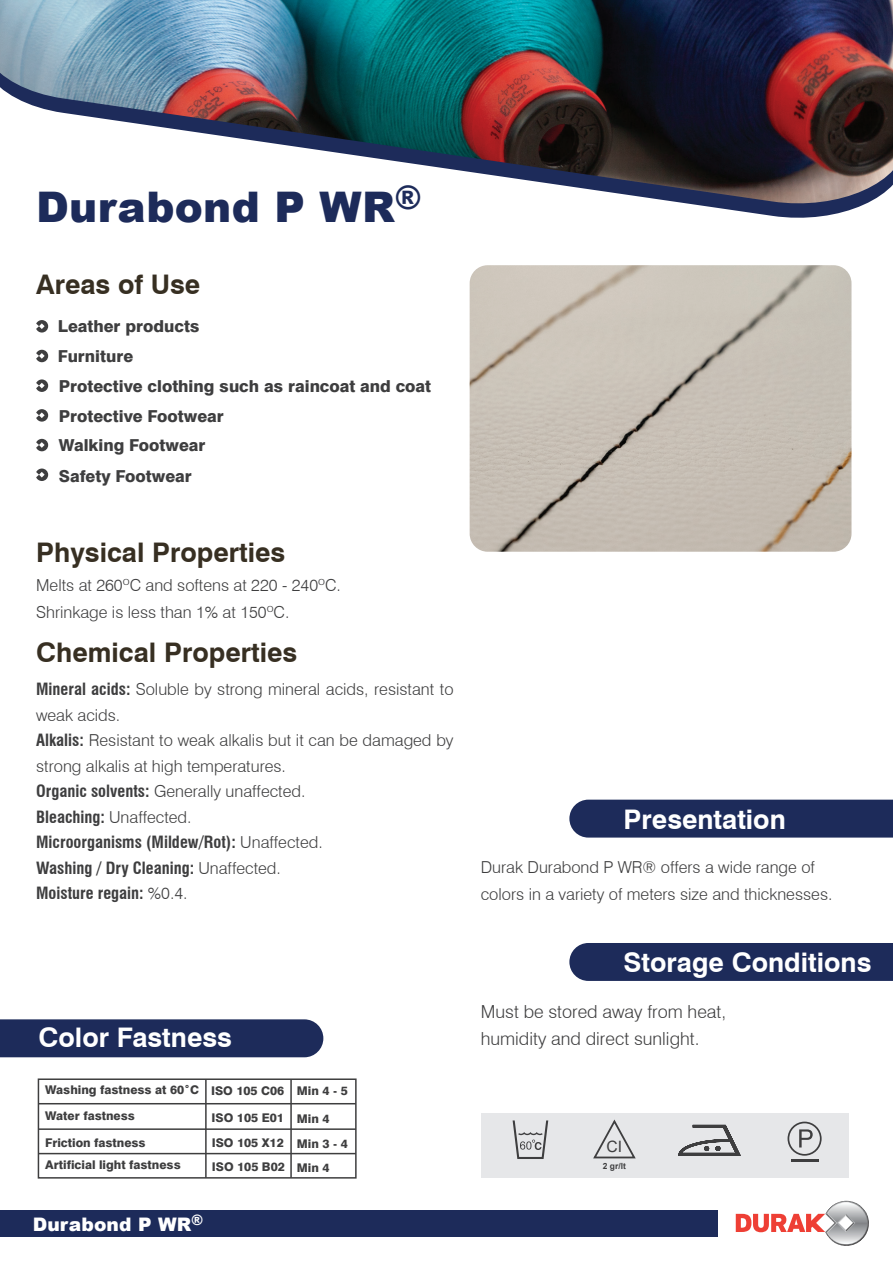
<style>
.page{position:relative;width:893px;height:1263px;background:#fff}
.page>*{position:absolute;margin:0;border:0;box-sizing:border-box;transform-origin:0 0}
.t1{font:900 42.15px "Arial";letter-spacing:.005em;color:#1d2b5a}
.t2{font:700 27px "Swiss 721 BT";color:#372f22}
.t3{font:700 27px "Swiss 721 BT";color:#fff}
.t4{font:900 18.6px "Arial";letter-spacing:.005em;color:#fff}
.t5{font:300 18px/27px "Swiss 721 BT";color:#3e3e3f}
.t6{font:300 16.5px/25.5px "Swiss 721 BT";color:#3e3e3f}
.t7{font:800 16.5px/30px "Swiss 721 BT";color:#3e3e3f}
.t8{font:15.6px "Arial";color:#3e3e3f}
.t9{font:800 12px/26.1px "Swiss 721 BT";color:#3e3e3f}
.t10{font:700 8.55px "Arial";color:#3e3e3f}
.s1{font-weight:700;font-stretch:condensed}
</style>
<div class="page">
<img style="left:0;top:0;width:893px;height:59px">
<img style="left:0;top:59px;width:893px;height:14px">
<img style="left:0;top:73px;width:893px;height:145px">
<div style="left:569px;top:800px;width:324px;height:37px;background:#1d2b5a"></div>
<div style="left:569px;top:943px;width:324px;height:38px;background:#1d2b5a"></div>
<svg style="left:36px;top:379px;width:12px;height:13px"></svg>
<svg style="left:36px;top:350px;width:12px;height:12px"></svg>
<svg style="left:36px;top:320px;width:12px;height:13px"></svg>
<svg style="left:36px;top:409px;width:12px;height:13px"></svg>
<svg style="left:36px;top:439px;width:12px;height:12px"></svg>
<svg style="left:36px;top:468px;width:12px;height:13px"></svg>
<svg style="left:736px;top:1201px;width:133px;height:45px"></svg>
<div style="left:0;top:1210px;width:718px;height:26px;background:#1d2b5a"></div>
<img style="left:470px;top:265px;width:381px;height:287px">
<div style="left:0;top:1019px;width:323px;height:38px;background:#1d2b5a"></div>
<hr style="left:205px;top:1079px;width:2px;height:99px;background:#3e3e3f">
<hr style="left:290px;top:1079px;width:2px;height:99px;background:#3e3e3f">
<hr style="left:38px;top:1103px;width:318px;height:1px;background:#3e3e3f">
<hr style="left:38px;top:1128px;width:318px;height:2px;background:#3e3e3f">
<hr style="left:38px;top:1153px;width:318px;height:1px;background:#3e3e3f">
<div style="left:38px;top:1078px;width:319px;height:100px;border:2px solid #3e3e3f"></div>
<div style="left:481px;top:1113px;width:368px;height:64px;background:#e6e7e9"></div>
<svg style="left:678px;top:1125px;width:63px;height:30px"></svg>
<svg style="left:513px;top:1120px;width:35px;height:39px"></svg>
<svg style="left:787px;top:1121px;width:35px;height:35px"></svg>
<hr style="left:791px;top:1159px;width:27px;height:2px;background:#3e3e3f">
<svg style="left:593px;top:1119px;width:43px;height:40px"></svg>
<h1 class="t1" style="left:36px;top:176px;width:387px">Durabond P WR<sup>®</sup></h1>
<h2 class="t2" style="left:36px;top:268px;width:166px">Areas of Use</h2>
<p class="t7" style="left:58px;top:311px;width:375px">Leather products<br>Furniture<br>Protective clothing such as raincoat and coat<br>Protective Footwear<br>Walking Footwear<br>Safety Footwear</p>
<h2 class="t2" style="left:36px;top:536px;width:251px">Physical Properties</h2>
<p class="t6" style="left:36px;top:571px;width:306px;line-height:27px">Melts at 260ºC and softens at 220 - 240ºC.<br>Shrinkage is less than 1% at 150ºC.</p>
<h2 class="t2" style="left:36px;top:636px;width:263px">Chemical Properties</h2>
<p class="t6" style="left:36px;top:676px;width:419px"><span class="s1">Mineral acids:</span> Soluble by strong mineral acids, resistant to weak acids.<br><span class="s1">Alkalis:</span> Resistant to weak alkalis but it can be damaged by strong alkalis at high temperatures.<br><span class="s1">Organic solvents:</span> Generally unaffected.<br><span class="s1">Bleaching:</span> Unaffected.<br><span class="s1">Microorganisms (Mildew/Rot):</span> Unaffected.<br><span class="s1">Washing / Dry Cleaning:</span> Unaffected.<br><span class="s1">Moisture regain:</span> %0.4.</p>
<h2 class="t3" style="left:38px;top:1021px;width:195px">Color Fastness</h2>
<p class="t9" style="left:45px;top:1076px;width:155px">Washing fastness at 60˚C<br>Water fastness</p>
<p class="t9" style="left:45px;top:1131px;width:137px;line-height:22.4px">Friction fastness<br>Artificial light fastness</p>
<p class="t9" style="left:211px;top:1077px;width:138px">ISO 105 C06 Min 4 - 5</p>
<p class="t9" style="left:297px;top:1106px;width:53px;line-height:25.2px">Min 4<br>Min 3 - 4</p>
<p class="t9" style="left:297px;top:1154px;width:34px">Min 4</p>
<p class="t9" style="left:212px;top:1104px;width:74px;line-height:25.3px">ISO 105 E01<br>ISO 105 X12</p>
<p class="t9" style="left:212px;top:1153px;width:75px">ISO 105 B02</p>
<p class="t4" style="left:33px;top:1211px;width:172px">Durabond P WR<sup>®</sup></p>
<h2 class="t3" style="left:624px;top:802px;width:164px">Presentation</h2>
<p class="t6" style="left:481px;top:853px;width:353px;line-height:27px">Durak Durabond P WR® offers a wide range of colors in a variety of meters size and thicknesses.</p>
<h2 class="t3" style="left:624px;top:946px;width:249px">Storage Conditions</h2>
<p class="t5" style="left:481px;top:998px;width:247px">Must be stored away from heat, humidity and direct sunlight.</p>
<p class="t8" style="left:607px;top:1136px;width:17px">CI</p>
<p class="t10" style="left:603px;top:1160px;width:25px">2 gr/lt</p>
</div>
